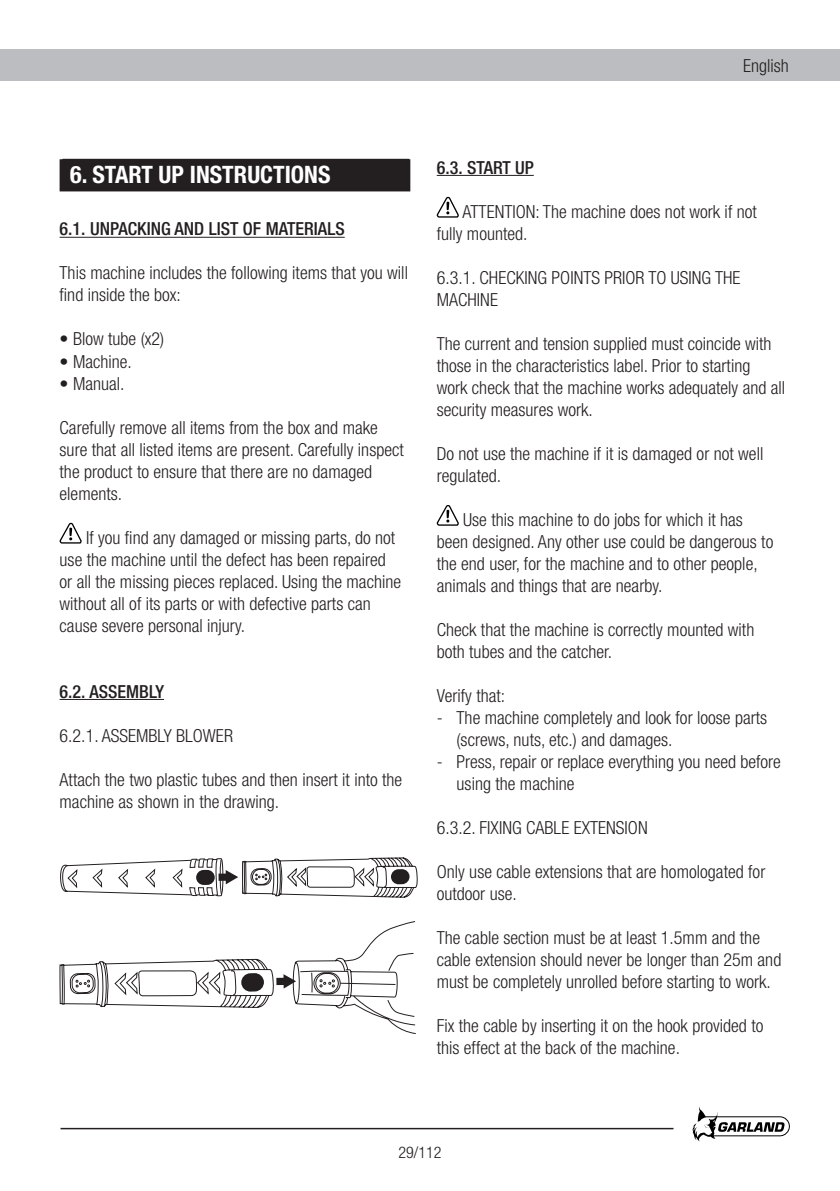
<style>
.page{position:relative;width:840px;height:1191px;background:#fff}
.page>*{position:absolute;margin:0;border:0;box-sizing:border-box;transform-origin:0 0}
.t1{font:700 condensed 24px "Helvetica Neue";color:#fff}
.t2{font:300 condensed 18px/22px "Helvetica Neue";color:#231f20}
.t3{font:500 condensed 18px "Helvetica Neue";color:#231f20}
.t4{font:300 condensed 16px "Helvetica Neue";color:#231f20}
</style>
<div class="page">
<div style="left:0;top:50px;width:839px;height:31px;background:#bcbdc0"></div>
<svg style="left:692px;top:1107px;width:97px;height:34px"></svg>
<hr style="left:60px;top:1127px;width:613px;height:2px;background:#231f20">
<hr style="left:60px;top:237px;width:284px;height:1px;background:#231f20">
<hr style="left:60px;top:699px;width:104px;height:1px;background:#231f20">
<div style="left:60px;top:159px;width:350px;height:32px;border:2px solid #231f20"></div>
<svg style="left:59px;top:523px;width:23px;height:21px"></svg>
<svg style="left:374px;top:857px;width:43px;height:41px"></svg>
<svg style="left:59px;top:921px;width:357px;height:113px"></svg>
<svg style="left:60px;top:857px;width:314px;height:40px"></svg>
<div style="left:276px;top:977px;width:9px;height:8px;background:#231f20"></div>
<svg style="left:283px;top:974px;width:13px;height:14px"></svg>
<hr style="left:436px;top:175px;width:97px;height:1px;background:#231f20">
<svg style="left:436px;top:197px;width:23px;height:21px"></svg>
<svg style="left:436px;top:505px;width:23px;height:21px"></svg>
<div style="left:63px;top:160px;width:345px;height:28px;background:#231f20"></div>
<div style="left:62px;top:159px;width:347px;height:30px;border:2px solid #231f20"></div>
<p class="t2" style="left:742px;top:55px;width:47px">English</p>
<h1 class="t1" style="left:70px;top:160px;width:262px">6. START UP INSTRUCTIONS</h1>
<p class="t3" style="left:60px;top:218px;width:286px">6.1. UNPACKING AND LIST OF MATERIALS</p>
<p class="t2" style="left:60px;top:262px;width:350px">This machine includes the following items that you will find inside the box:</p>
<p class="t2" style="left:60px;top:328px;width:106px">• Blow tube (x2)</p>
<p class="t2" style="left:60px;top:350px;width:74px">• Machine.</p>
<p class="t2" style="left:60px;top:372px;width:66px">• Manual.</p>
<p class="t2" style="left:60px;top:416px;width:345px">Carefully remove all items from the box and make sure that all listed items are present. Carefully inspect the product to ensure that there are no damaged elements.</p>
<p class="t2" style="left:60px;top:526px;width:343px;text-indent:26px">If you find any damaged or missing parts, do not use the machine until the defect has been repaired or all the missing pieces replaced. Using the machine without all of its parts or with defective parts can cause severe personal injury.</p>
<p class="t3" style="left:60px;top:680px;width:106px">6.2. ASSEMBLY</p>
<p class="t2" style="left:60px;top:724px;width:175px">6.2.1. ASSEMBLY BLOWER</p>
<p class="t2" style="left:60px;top:768px;width:344px">Attach the two plastic tubes and then insert it into the machine as shown in the drawing.</p>
<p class="t3" style="left:436px;top:156px;width:98px">6.3. START UP</p>
<p class="t2" style="left:436px;top:200px;width:321px;text-indent:26px">ATTENTION: The machine does not work if not fully mounted.</p>
<p class="t2" style="left:436px;top:266px;width:305px">6.3.1. CHECKING POINTS PRIOR TO USING THE<br>MACHINE</p>
<p class="t2" style="left:436px;top:332px;width:350px">The current and tension supplied must coincide with those in the characteristics label. Prior to starting work check that the machine works adequately and all security measures work.</p>
<p class="t2" style="left:436px;top:442px;width:328px">Do not use the machine if it is damaged or not well regulated.</p>
<p class="t2" style="left:436px;top:508px;width:338px;text-indent:26px">Use this machine to do jobs for which it has been designed. Any other use could be dangerous to the end user, for the machine and to other people, animals and things that are nearby.</p>
<p class="t2" style="left:436px;top:618px;width:319px">Check that the machine is correctly mounted with both tubes and the catcher.</p>
<p class="t2" style="left:436px;top:684px;width:70px">Verify that:</p>
<p class="t2" style="left:456px;top:706px;width:312px;text-indent:-20px">- The machine completely and look for loose parts (screws, nuts, etc.) and damages.</p>
<p class="t2" style="left:456px;top:750px;width:325px;text-indent:-20px">- Press, repair or replace everything you need before using the machine</p>
<p class="t2" style="left:436px;top:816px;width:212px">6.3.2. FIXING CABLE EXTENSION</p>
<p class="t2" style="left:436px;top:860px;width:330px">Only use cable extensions that are homologated for outdoor use.</p>
<p class="t2" style="left:436px;top:926px;width:346px">The cable section must be at least 1.5mm and the cable extension should never be longer than 25m and must be completely unrolled before starting to work.</p>
<p class="t2" style="left:436px;top:1014px;width:328px">Fix the cable by inserting it on the hook provided to this effect at the back of the machine.</p>
<p class="t4" style="left:398px;top:1142px;width:45px">29/112</p>
</div>
